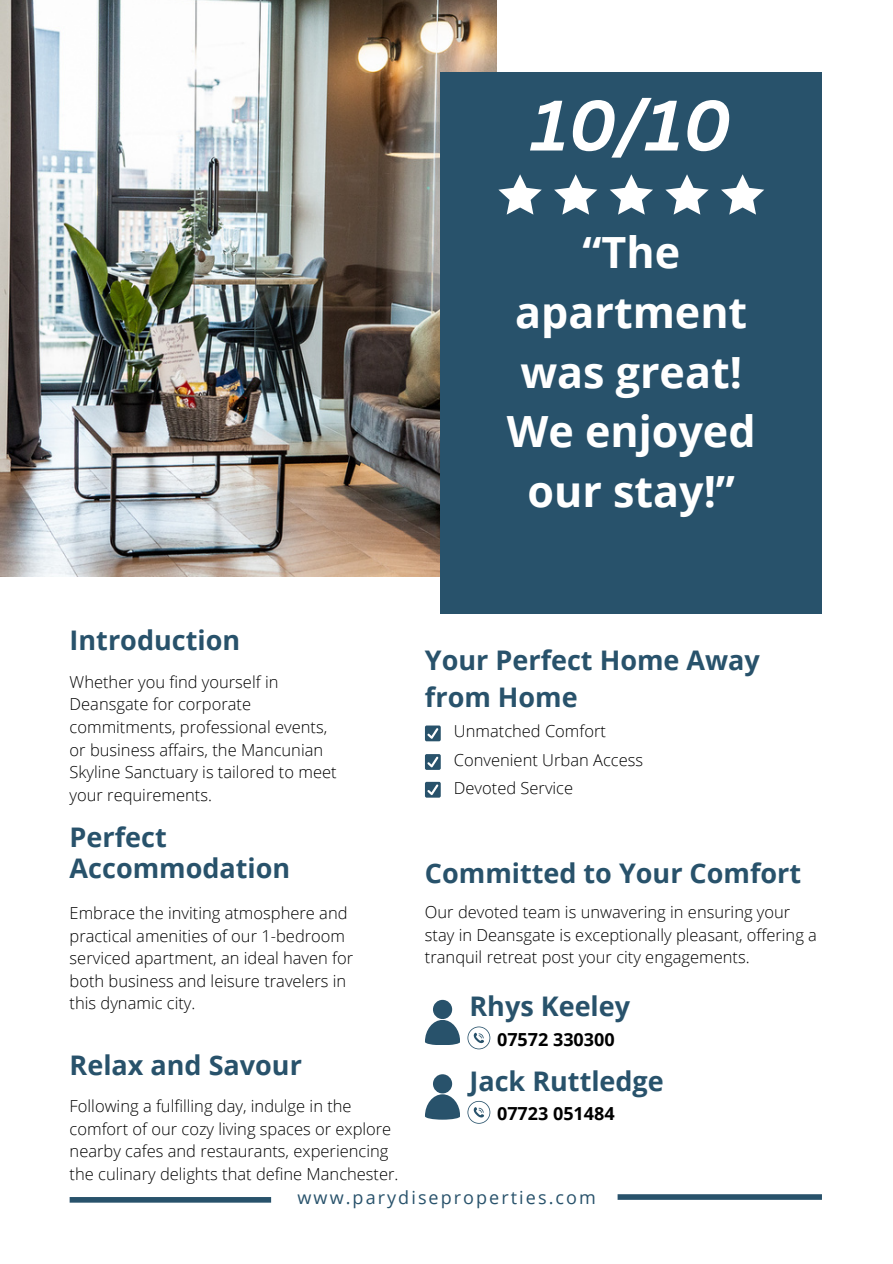
<style>
.page{position:relative;width:893px;height:1264px;background:#fff}
.page>*{position:absolute;margin:0;border:0;box-sizing:border-box;transform-origin:0 0}
.t1{font:italic 700 69.6px "Canva Sans";color:#fff}
.t2{font:700 43.05px/59.7px "Open Sans";color:#fff;text-align:center}
.t3{font:700 27px/30.3px "Open Sans";color:#28526b}
.t4{font:18px "Open Sans";letter-spacing:.115em;color:#28526b}
.t5{font:700 18px "Open Sans";color:#000}
.t6{font:300 16.5px/22.5px "Open Sans";color:#000}
</style>
<div class="page">
<img style="left:0;top:0;width:496px;height:577px">
<div style="left:440px;top:72px;width:381px;height:542px;background:#28526b"></div>
<div style="left:425px;top:725px;width:15px;height:16px;background:#28526b;border-radius:2px"></div>
<svg style="left:427px;top:728px;width:11px;height:10px"></svg>
<div style="left:425px;top:754px;width:15px;height:15px;background:#28526b;border-radius:2px"></div>
<svg style="left:427px;top:756px;width:11px;height:11px"></svg>
<div style="left:425px;top:781px;width:15px;height:16px;background:#28526b;border-radius:2px"></div>
<svg style="left:427px;top:784px;width:11px;height:11px"></svg>
<div style="left:70px;top:1196px;width:201px;height:6px;background:#28526b"></div>
<div style="left:617px;top:1194px;width:204px;height:5px;background:#28526b"></div>
<svg style="left:498px;top:174px;width:43px;height:41px"></svg>
<svg style="left:554px;top:174px;width:43px;height:41px"></svg>
<svg style="left:610px;top:174px;width:43px;height:41px"></svg>
<svg style="left:665px;top:174px;width:43px;height:41px"></svg>
<svg style="left:721px;top:174px;width:43px;height:41px"></svg>
<svg style="left:425px;top:999px;width:35px;height:45px"></svg>
<svg style="left:467px;top:1026px;width:23px;height:23px"></svg>
<svg style="left:425px;top:1074px;width:35px;height:45px"></svg>
<svg style="left:467px;top:1100px;width:23px;height:23px"></svg>
<p class="t1" style="left:531px;top:76px;width:201px">10/10</p>
<h3 class="t2" style="left:507px;top:222px;width:250px">“The apartment was great!<br>We enjoyed our stay!”</h3>
<p class="t3" style="left:70px;top:624px;width:172px">Introduction</p>
<h2 class="t6" style="left:70px;top:670px;width:268px">Whether you find yourself in<br>Deansgate for corporate commitments, professional events, or business affairs, the Mancunian<br>Skyline Sanctuary is tailored to meet your requirements.</h2>
<h3 class="t3" style="left:70px;top:821px;width:222px">Perfect<br>Accommodation</h3>
<p class="t6" style="left:70px;top:901px;width:285px">Embrace the inviting atmosphere and practical amenities of our 1-bedroom serviced apartment, an ideal haven for both business and leisure travelers in this dynamic city.</p>
<p class="t3" style="left:70px;top:1049px;width:234px">Relax and Savour</p>
<h3 class="t6" style="left:70px;top:1094px;width:330px">Following a fulfilling day, indulge in the comfort of our cozy living spaces or explore nearby cafes and restaurants, experiencing the culinary delights that define Manchester.</h3>
<h3 class="t3" style="left:425px;top:640px;width:336px;line-height:37.2px">Your Perfect Home Away from Home</h3>
<p class="t6" style="left:454px;top:719px;width:154px">Unmatched Comfort</p>
<p class="t6" style="left:454px;top:748px;width:191px">Convenient Urban Access</p>
<p class="t6" style="left:454px;top:776px;width:121px">Devoted Service</p>
<p class="t3" style="left:425px;top:857px;width:378px">Committed to Your Comfort</p>
<p class="t6" style="left:425px;top:900px;width:393px">Our devoted team is unwavering in ensuring your stay in Deansgate is exceptionally pleasant, offering a tranquil retreat post your city engagements.</p>
<h3 class="t3" style="left:469px;top:990px;width:162px">Rhys Keeley</h3>
<p class="t5" style="left:497px;top:1026px;width:119px">07572 330300</p>
<p class="t3" style="left:469px;top:1065px;width:196px">Jack Ruttledge</p>
<p class="t5" style="left:497px;top:1100px;width:119px">07723 051484</p>
<h1 class="t4" style="left:297px;top:1184px;width:300px">www.parydiseproperties.com</h1>
</div>
